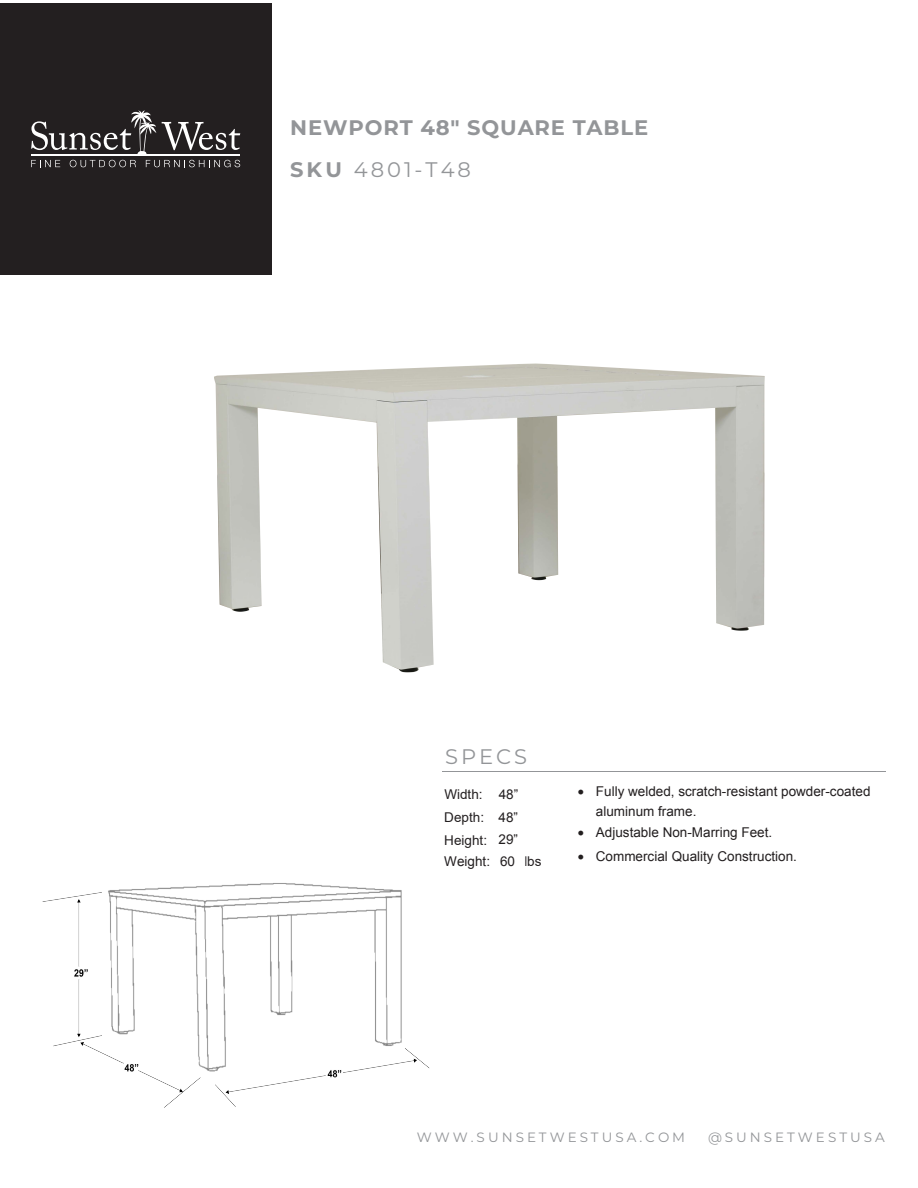
<style>
.page{position:relative;width:918px;height:1188px;background:#fff}
.page>*{position:absolute;margin:0;border:0;box-sizing:border-box;transform-origin:0 0}
.t1{font:700 21px/42.3px "Montserrat";letter-spacing:.04em;color:#939598}
.t2{font:21px "Montserrat";letter-spacing:.145em;color:#939598}
.t3{font:13.5px/20.2px "Arial";color:#221e1f}
.t4{font:13.5px "Montserrat";letter-spacing:.225em;color:#939598}
.t5{font:13.5px/22.6px "Arial";color:#231f20;text-align:justify}
.t6{font:13.5px "Arial";color:#221e1f}
.s1{font-weight:400}
.s2{font-style:inherit}
.s3{color:#231f20}
</style>
<div class="page">
<div style="left:0;top:3px;width:272px;height:272px;background:#231f20"></div>
<hr style="left:442px;top:771px;width:444px;height:1px;background:#939598">
<img style="left:31px;top:110px;width:734px;height:527px">
<img style="left:42px;top:637px;width:392px;height:471px">
<h1 class="t1" style="left:290px;top:105px;width:360px">NEWPORT 48" SQUARE TABLE<br>SKU <span class="s1">4801-T48</span></h1>
<h1 class="t2" style="left:445px;top:742px;width:84px">SPECS</h1>
<p class="t5" style="left:444px;top:783px;width:75px"><span class="s2">W</span>idth: <span class="s2">48</span>” <span class="s2">D</span>epth: <span class="s2">48</span>” <span class="s2">H</span>eight: <span class="s2">29</span>”</p>
<p class="t3" style="left:596px;top:781px;width:276px;text-indent:-18px">• Fully welded, scratch-resistant powder-coated aluminum frame.</p>
<p class="t3" style="left:578px;top:822px;width:196px">• Adjustable Non-Marring Feet.</p>
<p class="t6" style="left:444px;top:853px;width:99px">Weight: <span class="s3">60</span> <span class="s3">lbs</span></p>
<p class="t3" style="left:578px;top:846px;width:221px">• Commercial Quality Construction.</p>
<p class="t4" style="left:417px;top:1128px;width:270px">WWW.SUNSETWESTUSA.COM</p>
<p class="t4" style="left:708px;top:1128px;width:178px">@SUNSETWESTUSA</p>
</div>
